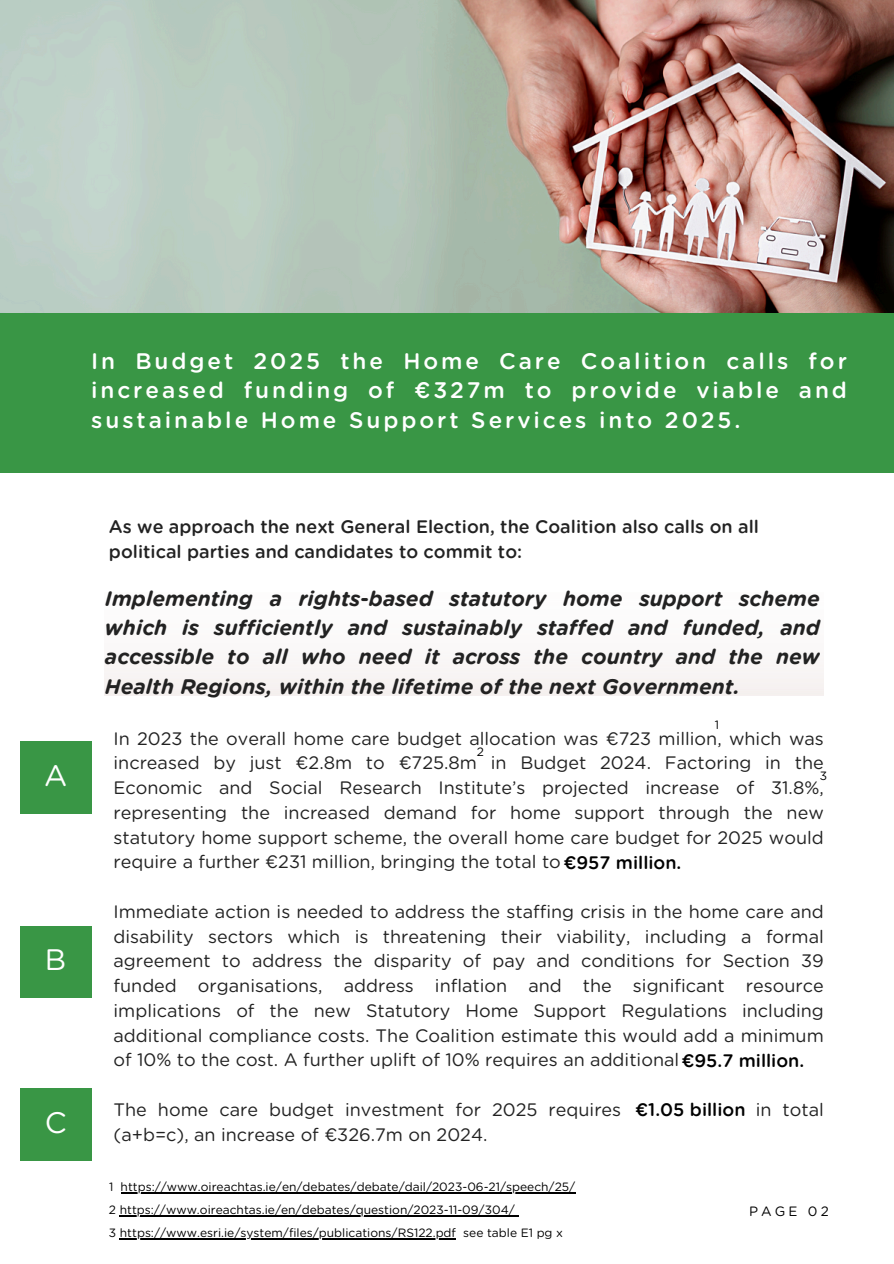
<style>
.page{position:relative;width:894px;height:1264px;background:#fff}
.page>*{position:absolute;margin:0;border:0;box-sizing:border-box;transform-origin:0 0}
.t1{font:29.55px "Gotham Rounded";color:#fff}
.t2{font:500 22.5px/29.2px "Gotham Rounded";letter-spacing:.13em;color:#fff;text-align:justify}
.t3{font:italic 700 21px/29.2px "Gotham Rounded";color:#222;text-align:justify}
.t4{font:18px/24.8px "Gotham Rounded";color:#222;text-align:justify}
.t5{font:500 18px/24.8px "Gotham Rounded";color:#222}
.t6{font:500 18px "Gotham Rounded";color:#000}
.t7{font:13.5px "Gotham Rounded";letter-spacing:.23em;color:#000001}
.t8{font:12px "Gotham Rounded";color:#000}
.s1{color:#fff}
</style>
<div class="page">
<img style="left:0;top:0;width:893px;height:314px">
<div style="left:0;top:314px;width:893px;height:158px;background:#399645"></div>
<div style="left:20px;top:742px;width:71px;height:71px;background:#399645"></div>
<div style="left:20px;top:926px;width:71px;height:71px;background:#399645"></div>
<div style="left:20px;top:1088px;width:71px;height:72px;background:#399645"></div>
<hr style="left:121px;top:1192px;width:454px;height:1px;background:#000">
<hr style="left:120px;top:1214px;width:394px;height:1px;background:#000">
<hr style="left:120px;top:1238px;width:336px;height:1px;background:#000">
<p class="t2" style="left:91px;top:348px;width:757px">In Budget 2025 the Home Care Coalition calls for increased funding of €327m to provide viable and sustainable Home Support Services into 2025.</p>
<p class="t1" style="left:44px;top:762px;width:25px">A</p>
<p class="t1" style="left:45px;top:946px;width:23px">B</p>
<p class="t1" style="left:45px;top:1109px;width:23px">C</p>
<h2 class="t5" style="left:109px;top:515px;width:651px">As we approach the next General Election, the Coalition also calls on all political parties and candidates to commit to:</h2>
<p class="t3" style="left:105px;top:585px;width:716px">Implementing a rights-based statutory home support scheme which is sufficiently and sustainably staffed and funded, and accessible to all who need it across the country and the new Health Regions, within the lifetime of the next Government.</p>
<p class="t8" style="left:714px;top:719px;width:6px">1</p>
<h1 class="t4" style="left:113px;top:726px;width:711px">In 2023 the overall home care budget allocation was €723 million, which was increased by just €2.8m to €725.8m in Budget 2024. Factoring in the Economic and Social Research Institute’s projected increase of 31.8%, representing the increased demand for home support through the new statutory home support scheme, the overall home care budget for 2025 would require a further €231 million, bringing the total to <span class="s1">€957 mi</span></h1>
<p class="t4" style="left:113px;top:900px;width:711px">Immediate action is needed to address the staffing crisis in the home care and disability sectors which is threatening their viability, including a formal agreement to address the disparity of pay and conditions for Section 39 funded organisations, address inflation and the significant resource implications of the new Statutory Home Support Regulations including additional compliance costs. The Coalition estimate this would add a minimum of 10% to the cost. A further uplift of 10% requires an additional <span class="s1">€95.7</span></p>
<p class="t4" style="left:113px;top:1098px;width:567px">The home care budget investment for 2025 requires <span class="s1">€1.05</span></p>
<p class="t4" style="left:755px;top:1098px;width:70px">in total</p>
<p class="t4" style="left:113px;top:1122px;width:375px">(a+b=c), an increase of €326.7m on 2024.</p>
<h2 class="t8" style="left:476px;top:746px;width:9px">2</h2>
<h2 class="t8" style="left:819px;top:770px;width:9px">3</h2>
<h2 class="t6" style="left:563px;top:854px;width:119px">€957 million.</h2>
<h2 class="t6" style="left:681px;top:1052px;width:124px">€95.7 million.</h2>
<h2 class="t6" style="left:635px;top:1101px;width:112px">€1.05 billion</h2>
<h2 class="t8" style="left:109px;top:1181px;width:6px">1</h2>
<p class="t8" style="left:121px;top:1181px;width:456px">https://www.oireachtas.ie/en/debates/debate/dail/2023-06-21/speech/25/</p>
<p class="t8" style="left:109px;top:1204px;width:407px">2 https://www.oireachtas.ie/en/debates/question/2023-11-09/304/</p>
<h3 class="t8" style="left:109px;top:1227px;width:455px">3 https://www.esri.ie/system/files/publications/RS122.pdf see table E1 pg x</h3>
<p class="t7" style="left:748px;top:1204px;width:81px">PAGE 02</p>
</div>
